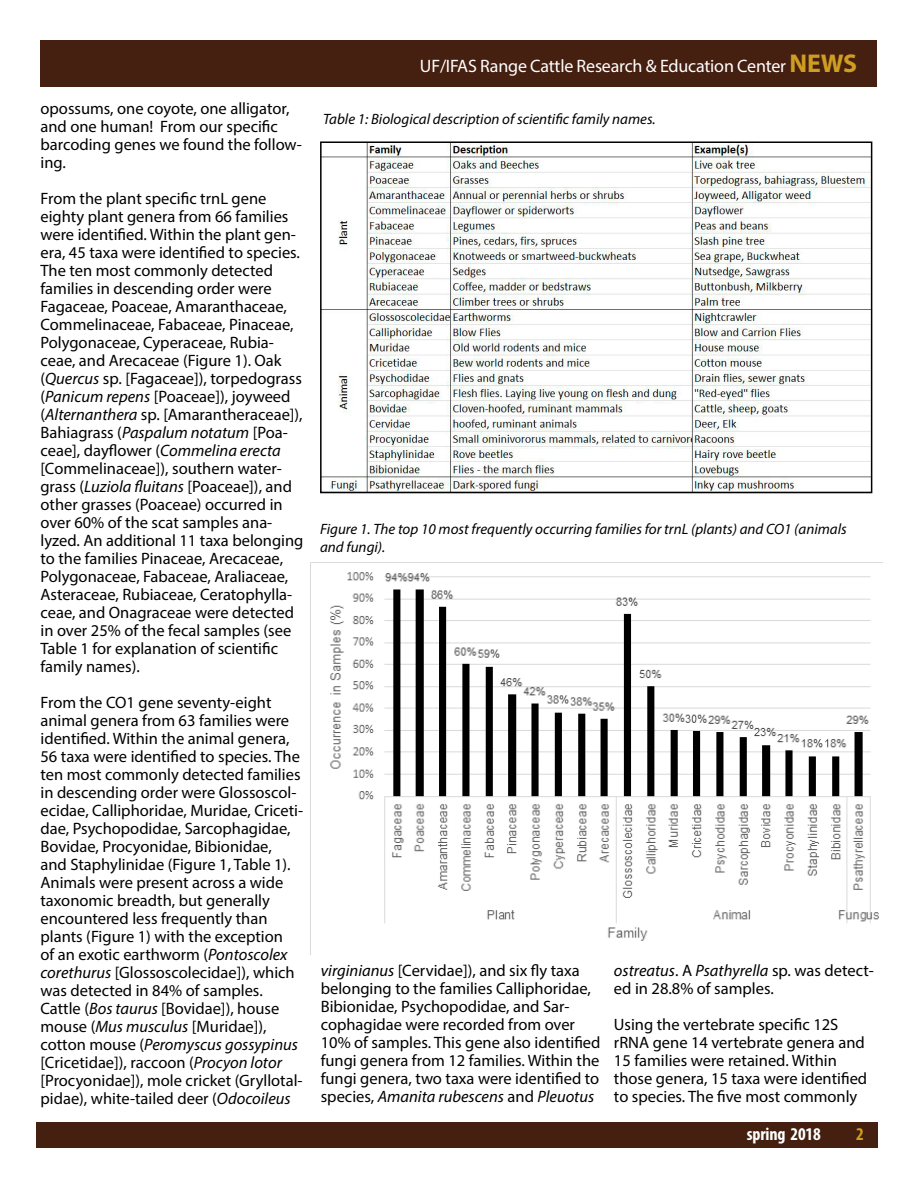
<style>
.page{position:relative;width:918px;height:1188px;background:#fff}
.page>*{position:absolute;margin:0;border:0;box-sizing:border-box;transform-origin:0 0}
.t1{font:18px "Myriad Pro";letter-spacing:-.01em;color:#fff}
.t2{font:700 condensed 18px "Myriad Pro";letter-spacing:-.01em;color:#fff}
.t3{font:700 condensed 18px "Myriad Pro";color:#ce9e22}
.t4{font:16.5px/18px "Myriad Pro";color:#000}
.t5{font:italic 15px/18px "Myriad Pro";color:#000}
.s1{font-style:italic}
.s2{font-weight:700;font-size:25.8px;color:#ce9e22}
</style>
<div class="page">
<div style="left:40px;top:40px;width:838px;height:47px;background:#451f0f"></div>
<div style="left:36px;top:1122px;width:842px;height:26px;background:#451f0f"></div>
<img style="left:310px;top:562px;width:573px;height:393px">
<img style="left:323px;top:144px;width:546px;height:346px">
<div style="left:320px;top:141px;width:552px;height:352px;border:2px solid #000"></div>
<p class="t4" style="left:40px;top:99px;width:263px">opossums, one coyote, one alligator, and one human! From our specific barcoding genes we found the follow&shy;ing.</p>
<p class="t4" style="left:40px;top:189px;width:265px">From the plant specific trnL gene eighty plant genera from 66 families were identified. Within the plant gen&shy;era, 45 taxa were identified to species.<br>The ten most commonly detected families in descending order were Fagaceae, Poaceae, Amaranthaceae, Commelinaceae, Fabaceae, Pinaceae, Polygonaceae, Cyperaceae, Rubia&shy;ceae, and Arecaceae (Figure 1). Oak (<span class="s1">Quercus</span> sp. [Fagaceae]), torpedograss (<span class="s1">Panicum repens</span> [Poaceae]), joyweed (<span class="s1">Alternanthera</span> sp. [Amarantheraceae]), Bahiagrass (<span class="s1">Paspalum notatum</span> [Poa&shy;ceae], dayflower (<span class="s1">Commelina erecta </span>[Commelinaceae]), southern water&shy;grass (<span class="s1">Luziola fluitans</span> [Poaceae]), and other grasses (Poaceae) occurred in over 60% of the scat samples ana&shy;lyzed. An additional 11 taxa belonging to the families Pinaceae, Arecaceae, Polygonaceae, Fabaceae, Araliaceae, Asteraceae, Rubiaceae, Ceratophylla&shy;ceae, and Onagraceae were detected in over 25% of the fecal samples (see Table 1 for explanation of scientific family names).</p>
<p class="t4" style="left:40px;top:693px;width:264px">From the CO1 gene seventy-eight animal genera from 63 families were identified. Within the animal genera, 56 taxa were identified to species. The ten most commonly detected families in descending order were Glossoscol&shy;ecidae, Calliphoridae, Muridae, Criceti&shy;dae, Psychopodidae, Sarcophagidae, Bovidae, Procyonidae, Bibionidae,<br>and Staphylinidae (Figure 1, Table 1).<br>Animals were present across a wide taxonomic breadth, but generally encountered less frequently than plants (Figure 1) with the exception<br>of an exotic earthworm (<span class="s1">Pontoscolex corethurus</span> [Glossoscolecidae]), which was detected in 84% of samples.<br>Cattle (<span class="s1">Bos taurus</span> [Bovidae]), house mouse (<span class="s1">Mus musculus</span> [Muridae]), cotton mouse (<span class="s1">Peromyscus gossypinus </span>[Cricetidae]), raccoon (<span class="s1">Procyon lotor </span>[Procyonidae]), mole cricket (Gryllotal&shy;pidae), white-tailed deer (<span class="s1">Odocoileus</span></p>
<p class="t1" style="left:420px;top:55px;width:439px">UF/IFAS Range Cattle Research &amp; Education Center <span class="s2">NEWS</span></p>
<p class="t5" style="left:323px;top:109px;width:334px">Table 1: Biological description of scientific family names.</p>
<p class="t5" style="left:320px;top:520px;width:528px">Figure 1. The top 10 most frequently occurring families for trnL (plants) and CO1 (animals and fungi).</p>
<p class="t4" style="left:321px;top:961px;width:281px"><span class="s1">virginianus</span> [Cervidae]), and six fly taxa belonging to the families Calliphoridae, Bibionidae, Psychopodidae, and Sar&shy;cophagidae were recorded from over 10% of samples. This gene also identified fungi genera from 12 families. Within the fungi genera, two taxa were identified to species, <span class="s1">Amanita rubescens</span> and <span class="s1">Pleuotus</span></p>
<p class="t4" style="left:614px;top:961px;width:261px"><span class="s1">ostreatus</span>. A <span class="s1">Psathyrella</span> sp. was detect&shy;ed in 28.8% of samples.</p>
<p class="t4" style="left:614px;top:1015px;width:255px">Using the vertebrate specific 12S rRNA gene 14 vertebrate genera and 15 families were retained. Within those genera, 15 taxa were identified to species. The five most commonly</p>
<p class="t2" style="left:747px;top:1122px;width:75px">spring 2018</p>
<p class="t3" style="left:856px;top:1122px;width:9px">2</p>
</div>
